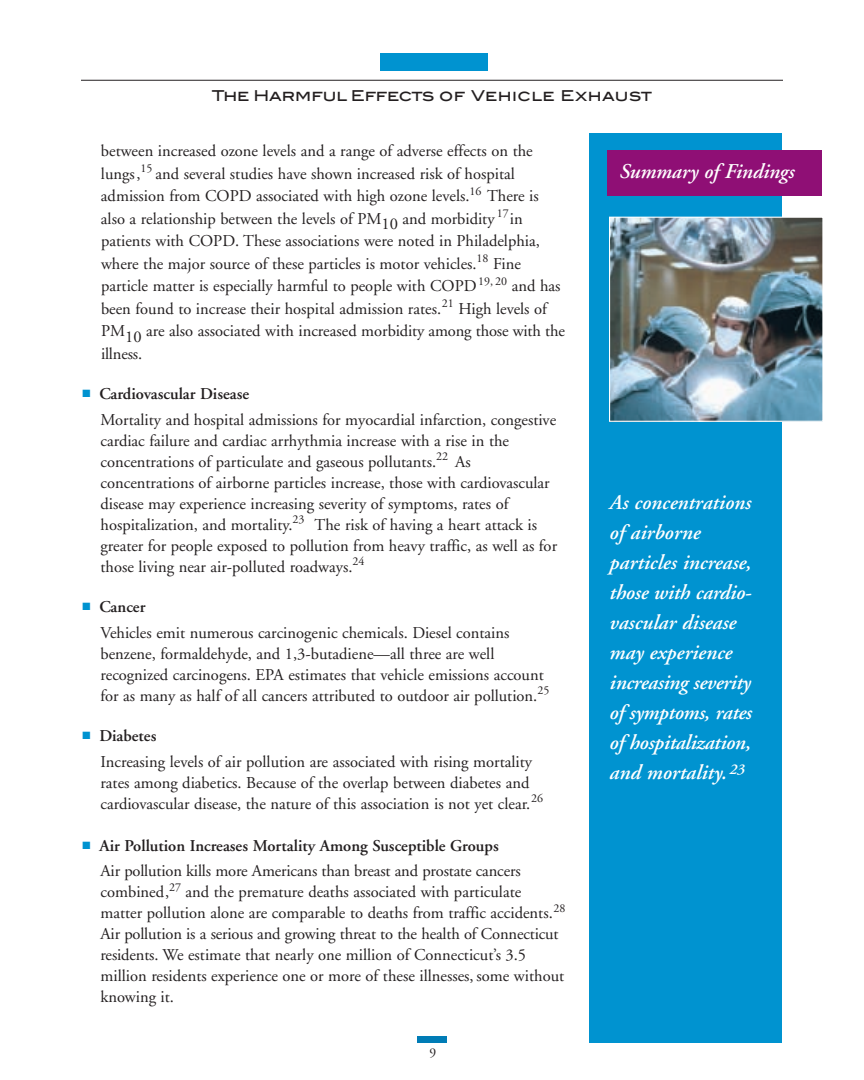
<style>
.page{position:relative;width:864px;height:1080px;background:#fff}
.page>*{position:absolute;margin:0;border:0;box-sizing:border-box;transform-origin:0 0}
.t1{font:italic 600 21px/30px "Adobe Garamond";color:#fff}
.t2{font:16.5px/21px "Adobe Garamond";color:#231f20}
.t3{font:500 15px "Blair Md ITCTT";letter-spacing:.01em;color:#231f20}
.t4{font:13.5px "Adobe Garamond";color:#231f20}
.s1{color:#0093d0}
.s2{font-weight:600}
</style>
<div class="page">
<div style="left:417px;top:1037px;width:30px;height:6px;background:#007cb6"></div>
<div style="left:380px;top:53px;width:108px;height:17px;background:#0093d0"></div>
<hr style="left:81px;top:80px;width:702px;height:1px;background:#231f20">
<div style="left:590px;top:134px;width:192px;height:909px;background:#0093d0"></div>
<img style="left:611px;top:219px;width:211px;height:201px">
<div style="left:609px;top:217px;width:215px;height:205px;border:1px solid #fff"></div>
<div style="left:608px;top:150px;width:214px;height:45px;background:#8f0f75"></div>
<p class="t3" style="left:212px;top:86px;width:442px">The Harmful Effects of Vehicle Exhaust</p>
<p class="t2" style="left:101px;top:141px;width:465px;line-height:22.5px">between increased ozone levels and a range of adverse effects on the lungs,<sup>15</sup> and several studies have shown increased risk of hospital admission from COPD associated with high ozone levels.<sup>16</sup> There is also a relationship between the levels of PM10 and morbidity <sup>17</sup>in patients with COPD. These associations were noted in Philadelphia, where the major source of these particles is motor vehicles.<sup>18</sup> Fine particle matter is especially harmful to people with COPD<sup>19,</sup> <sup>20</sup> and has been found to increase their hospital admission rates.<sup>21</sup> High levels of PM10 are also associated with increased morbidity among those with the illness.</p>
<p class="t2" style="left:101px;top:383px;width:457px;line-height:25.5px;text-indent:-18px"><span class="s1">■</span> <span class="s2">Cardiovascular Disease<br></span>Mortality and hospital admissions for myocardial infarction, congestive</p>
<p class="t2" style="left:100px;top:431px;width:458px">cardiac failure and cardiac arrhythmia increase with a rise in the concentrations of particulate and gaseous pollutants.<sup>22</sup> As concentrations of airborne particles increase, those with cardiovascular disease may experience increasing severity of symptoms, rates of hospitalization, and mortality.<sup>23</sup> The risk of having a heart attack is greater for people exposed to pollution from heavy traffic, as well as for those living near air-polluted roadways.<sup>24</sup></p>
<p class="t2" style="left:100px;top:596px;width:411px;line-height:25.5px;text-indent:-18px"><span class="s1">■</span> <span class="s2">Cancer<br></span>Vehicles emit numerous carcinogenic chemicals. Diesel contains</p>
<p class="t2" style="left:100px;top:644px;width:450px">benzene, formaldehyde, and 1,3-butadiene—all three are well recognized carcinogens. EPA estimates that vehicle emissions account for as many as half of all cancers attributed to outdoor air pollution.<sup>25</sup></p>
<p class="t2" style="left:100px;top:725px;width:433px;line-height:25.5px;text-indent:-18px"><span class="s1">■</span> <span class="s2">Diabetes<br></span>Increasing levels of air pollution are associated with rising mortality</p>
<p class="t2" style="left:100px;top:773px;width:444px">rates among diabetics. Because of the overlap between diabetes and cardiovascular disease, the nature of this association is not yet clear.<sup>26</sup></p>
<p class="t2" style="left:100px;top:834px;width:422px;line-height:25.5px;text-indent:-18px"><span class="s1">■</span> <span class="s2">Air Pollution Increases Mortality Among Susceptible Groups<br></span>Air pollution kills more Americans than breast and prostate cancers</p>
<p class="t2" style="left:100px;top:883px;width:466px">combined,<sup>27</sup> and the premature deaths associated with particulate matter pollution alone are comparable to deaths from traffic accidents.<sup>28<br></sup>Air pollution is a serious and growing threat to the health of Connecticut residents. We estimate that nearly one million of Connecticut’s 3.5 million residents experience one or more of these illnesses, some without knowing it.</p>
<p class="t4" style="left:429px;top:1047px;width:8px">9</p>
<p class="t1" style="left:620px;top:158px;width:176px">Summary of Findings</p>
<p class="t1" style="left:610px;top:489px;width:144px">As concentrations of airborne particles increase, those with cardio&shy;vascular disease may experience increasing severity of symptoms, rates of hospitalization, and mortality. <sup>23</sup></p>
</div>
